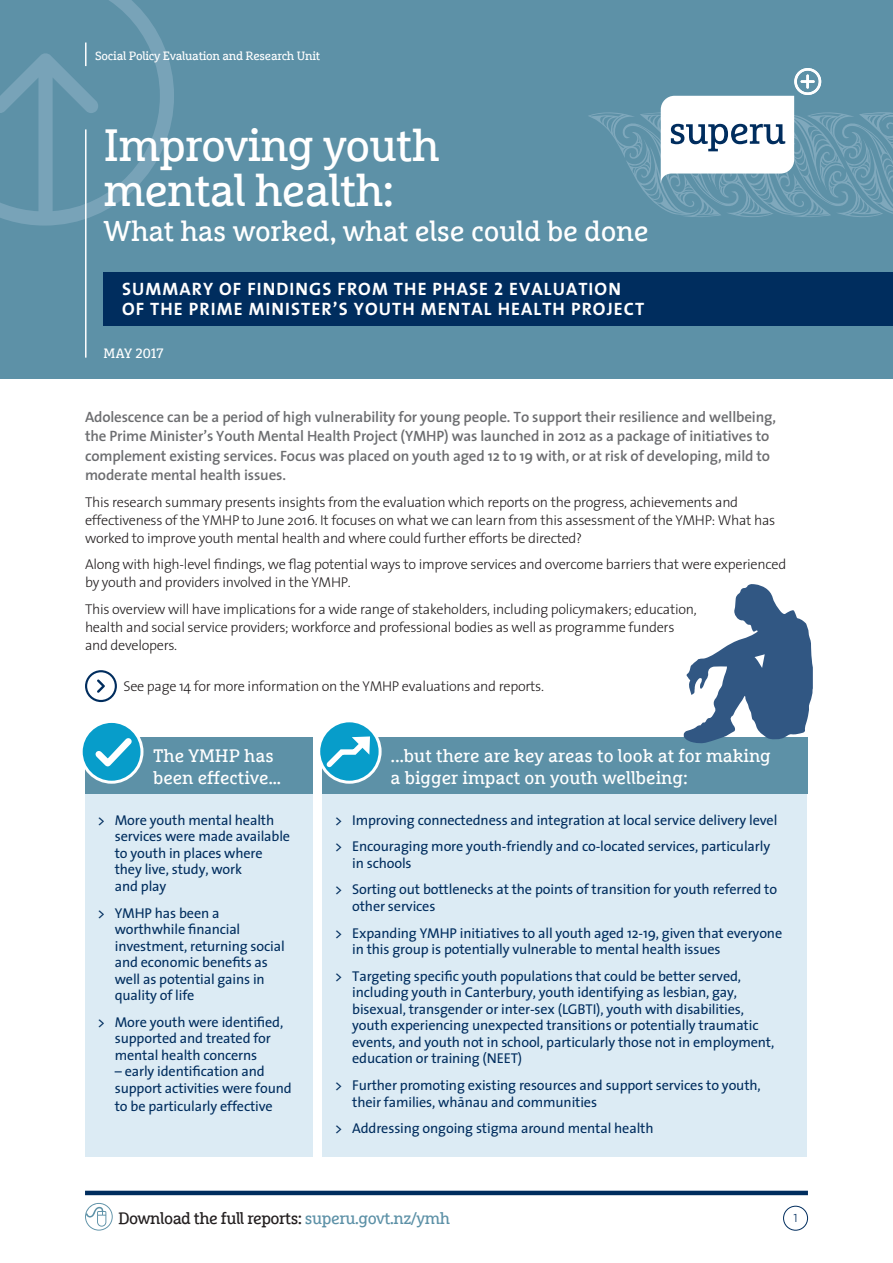
<style>
.page{position:relative;width:893px;height:1263px;background:#fff}
.page>*{position:absolute;margin:0;border:0;box-sizing:border-box;transform-origin:0 0}
.t1{font:45px/45px "Marselis Slab Maori";letter-spacing:-.02em;color:#fff}
.t2{font:28.5px "Marselis Slab Maori";letter-spacing:-.01em;color:#fff}
.Heading_white{font:18px/21.6px "Marselis Slab Maori";color:#fff}
.t3{font:700 18px/19.8px "Maori Sans";letter-spacing:.06em;color:#fff}
.t4{font:16.5px "Marselis Slab Maori";letter-spacing:-.03em;color:#231f20}
.b1{font:600 15px/19.5px "Maori Sans";letter-spacing:-.01em;color:#6c6d70}
.t5{font:14.25px/16.5px "Maori Sans";letter-spacing:-.01em;color:#002d5e}
.b1-2{font:300 14.25px/18px "Maori Sans";letter-spacing:-.02em;color:#231f20}
.t6{font:13.5px "Marselis Slab Maori";color:#fff}
.t7{font:12px "Marselis Slab Maori";letter-spacing:-.02em;color:#fff}
.t8{font:12px "Maori Sans Light Caps";color:#002d5e}
.s1{font-family:"Maori Sans Bold Caps";font-weight:400}
.s2{color:#5d91a7}
</style>
<div class="page">
<hr style="left:85px;top:1191px;width:723px;height:4px;background:#002d5e">
<svg style="left:85px;top:1203px;width:28px;height:27px"></svg>
<div style="left:783px;top:1206px;width:25px;height:24px;border:1px solid #002d5e;border-radius:50%"></div>
<div style="left:0;top:0;width:893px;height:379px;background:#5d91a7"></div>
<svg style="left:0;top:0;width:174px;height:226px"></svg>
<hr style="left:85px;top:43px;width:2px;height:23px;background:#fff">
<svg style="left:588px;top:68px;width:305px;height:149px"></svg>
<div style="left:103px;top:272px;width:790px;height:54px;background:#002d5e"></div>
<hr style="left:85px;top:129px;width:2px;height:229px;background:#fff">
<div style="left:85px;top:738px;width:228px;height:419px;background:#dcebf4"></div>
<div style="left:85px;top:738px;width:228px;height:56px;background:#5d91a7"></div>
<div style="left:322px;top:737px;width:485px;height:420px;background:#dcebf4"></div>
<div style="left:323px;top:738px;width:485px;height:56px;background:#5d91a7"></div>
<div style="left:81px;top:721px;width:61px;height:61px;background:#079dca;border-radius:50%"></div>
<div style="left:80px;top:720px;width:63px;height:64px;border:3px solid #fff;border-radius:50%"></div>
<svg style="left:95px;top:738px;width:37px;height:29px"></svg>
<svg style="left:319px;top:721px;width:61px;height:61px"></svg>
<div style="left:317px;top:719px;width:65px;height:65px;border:3px solid #fff;border-radius:50%"></div>
<svg style="left:322px;top:735px;width:50px;height:37px"></svg>
<svg style="left:684px;top:584px;width:129px;height:159px"></svg>
<svg style="left:85px;top:670px;width:32px;height:32px"></svg>
<p class="t7" style="left:95px;top:48px;width:226px">Social Policy Evaluation and Research Unit</p>
<p class="t1" style="left:103px;top:122px;width:338px">Improving youth mental health:</p>
<p class="t2" style="left:103px;top:213px;width:547px">What has worked, what else could be done</p>
<p class="t3" style="left:122px;top:279px;width:524px">SUMMARY OF FINDINGS FROM THE PHASE <span class="s1">2</span> EVALUATION<br>OF THE PRIME MINISTER’S YOUTH MENTAL HEALTH PROJECT</p>
<p class="t6" style="left:104px;top:345px;width:62px">MAY 2017</p>
<p class="b1" style="left:85px;top:406px;width:692px">Adolescence can be a period of high vulnerability for young people. To support their resilience and wellbeing, the Prime Minister’s Youth Mental Health Project (YMHP) was launched in 2012 as a package of initiatives to complement existing services. Focus was placed on youth aged 12 to 19 with, or at risk of developing, mild to moderate mental health issues.</p>
<p class="b1-2" style="left:85px;top:492px;width:692px">This research summary presents insights from the evaluation which reports on the progress, achievements and effectiveness of the YMHP to June 2016. It focuses on what we can learn from this assessment of the YMHP: What has worked to improve youth mental health and where could further efforts be directed?</p>
<p class="b1-2" style="left:85px;top:555px;width:703px">Along with high-level findings, we flag potential ways to improve services and overcome barriers that were experienced by youth and providers involved in the YMHP.</p>
<p class="b1-2" style="left:85px;top:599px;width:613px">This overview will have implications for a wide range of stakeholders, including policymakers; education, health and social service providers; workforce and professional bodies as well as programme funders and developers.</p>
<p class="b1-2" style="left:123px;top:677px;width:422px">See page 14 for more information on the YMHP evaluations and reports.</p>
<p class="Heading_white" style="left:153px;top:745px;width:129px">The YMHP has been effective…</p>
<p class="t5" style="left:115px;top:811px;width:177px;text-indent:-17px">&gt; More youth mental health services were made available to youth in places where they live, study, work<br>and play</p>
<p class="t5" style="left:115px;top:904px;width:171px;text-indent:-17px">&gt; YMHP has been a worthwhile financial investment, returning social and economic benefits as well as potential gains in quality of life</p>
<p class="t5" style="left:115px;top:1013px;width:170px;text-indent:-17px">&gt; More youth were identified, supported and treated for mental health concerns</p>
<p class="t5" style="left:115px;top:1063px;width:178px">– early identification and support activities were found</p>
<p class="t5" style="left:115px;top:1097px;width:160px">to be particularly effective</p>
<p class="Heading_white" style="left:391px;top:745px;width:382px">...but there are key areas to look at for making a bigger impact on youth wellbeing:</p>
<p class="t5" style="left:335px;top:811px;width:444px">&gt; Improving connectedness and integration at local service delivery level</p>
<p class="t5" style="left:352px;top:838px;width:419px;text-indent:-17px">&gt; Encouraging more youth-friendly and co-located services, particularly in schools</p>
<p class="t5" style="left:352px;top:881px;width:426px;text-indent:-17px">&gt; Sorting out bottlenecks at the points of transition for youth referred to other services</p>
<p class="t5" style="left:352px;top:924px;width:432px;text-indent:-17px">&gt; Expanding YMHP initiatives to all youth aged 12-19, given that everyone in this group is potentially vulnerable to mental health issues</p>
<p class="t5" style="left:352px;top:967px;width:424px;text-indent:-17px">&gt; Targeting specific youth populations that could be better served, including youth in Canterbury, youth identifying as lesbian, gay, bisexual, transgender or inter-sex (LGBTI), youth with disabilities, youth experiencing unexpected transitions or potentially traumatic events, and youth not in school, particularly those not in employment, education or training (NEET)</p>
<p class="t5" style="left:352px;top:1076px;width:410px;text-indent:-17px">&gt; Further promoting existing resources and support services to youth, their families, whānau and communities</p>
<p class="t5" style="left:335px;top:1120px;width:320px">&gt; Addressing ongoing stigma around mental health</p>
<p class="t4" style="left:118px;top:1208px;width:333px">Download the full reports: <span class="s2">superu.govt.nz/ymh</span></p>
<p class="t8" style="left:793px;top:1208px;width:6px">1</p>
</div>
